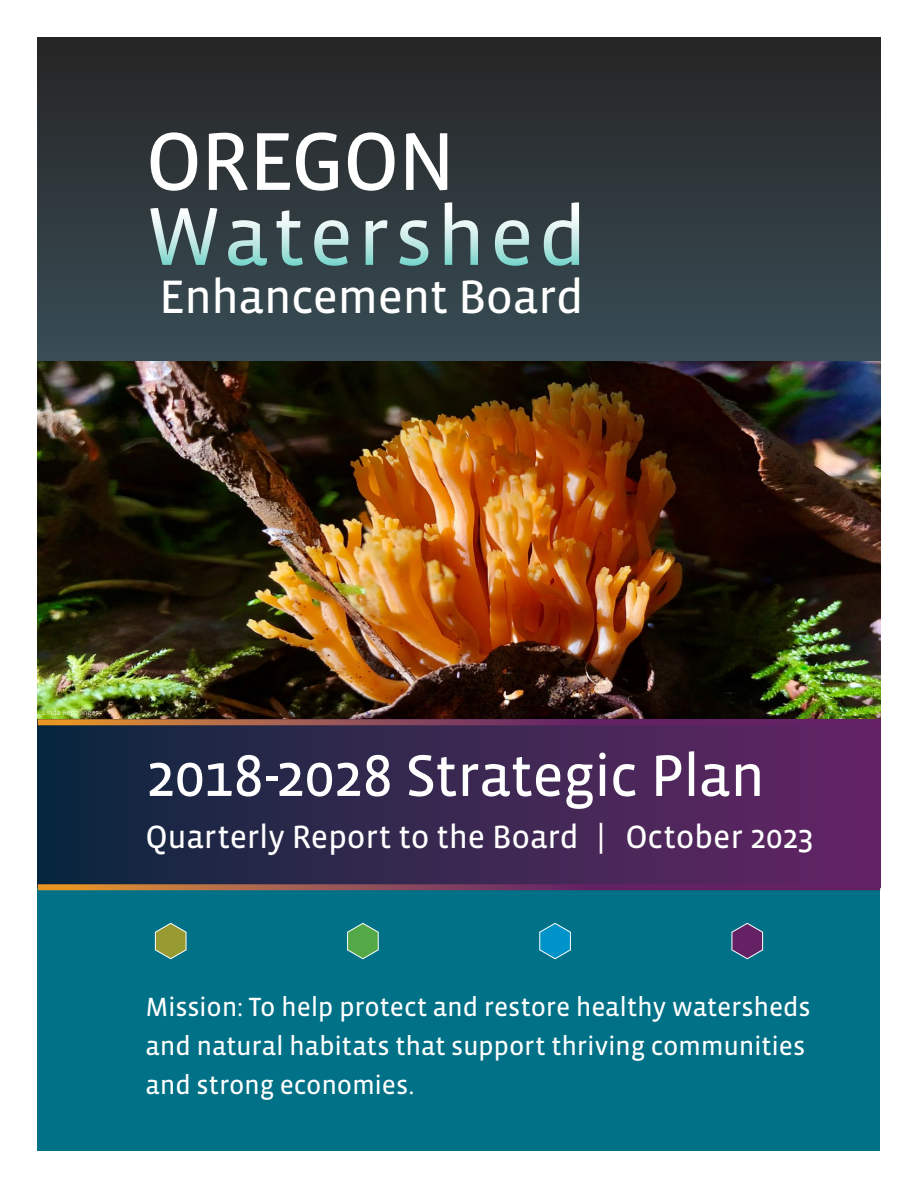
<style>
.page{position:relative;width:918px;height:1188px;background:#fff}
.page>*{position:absolute;margin:0;border:0;box-sizing:border-box;transform-origin:0 0}
.priority_name{font:84px "Vista Sans OTCE";letter-spacing:.04em;color:#fff}
.priority_name-2{font:60px "Vista Sans OTCE";letter-spacing:-.015em;color:#fff}
.priority_name-3{font:48px "Vista Sans OTCE";letter-spacing:-.01em;color:#fff}
.priority_name-4{font:33px "Vista Sans OTCE";letter-spacing:-.005em;color:#fff}
.priority_name-5{font:27px/39px "Vista Sans OTCE";letter-spacing:-.01em;color:#fff}
.t1{font:300 7.5px "Vista Sans OTCE";color:#fff}
</style>
<div class="page">
<img style="left:38px;top:361px;width:842px;height:358px">
<div style="left:38px;top:741px;width:842px;height:409px;background:#007187"></div>
<div style="left:38px;top:38px;width:842px;height:323px;background:linear-gradient(to bottom,#262425,#384d55)"></div>
<svg style="left:539px;top:923px;width:32px;height:37px"></svg>
<svg style="left:731px;top:923px;width:33px;height:37px"></svg>
<svg style="left:347px;top:923px;width:32px;height:37px"></svg>
<svg style="left:155px;top:923px;width:32px;height:37px"></svg>
<div style="left:38px;top:719px;width:842px;height:168px;background:linear-gradient(to right,#0c283d,#652566)"></div>
<svg style="left:38px;top:719px;width:842px;height:6px;background:#894656"></svg>
<svg style="left:38px;top:884px;width:842px;height:6px;background:#894656"></svg>
<p class="priority_name" style="left:146px;top:114px;width:312px">OREGON</p>
<p class="priority_name" style="left:146px;top:189px;width:443px">Watershed</p>
<p class="priority_name-3" style="left:159px;top:269px;width:426px">Enhancement Board</p>
<p class="t1" style="left:42px;top:708px;width:57px">Linda Repplinger</p>
<p class="priority_name-2" style="left:146px;top:741px;width:621px">2018-2028 Strategic Plan</p>
<p class="priority_name-4" style="left:146px;top:818px;width:670px">Quarterly Report to the Board | October 2023</p>
<p class="priority_name-5" style="left:146px;top:987px;width:667px">Mission: To help protect and restore healthy watersheds and natural habitats that support thriving communities and strong economies.</p>
</div>
